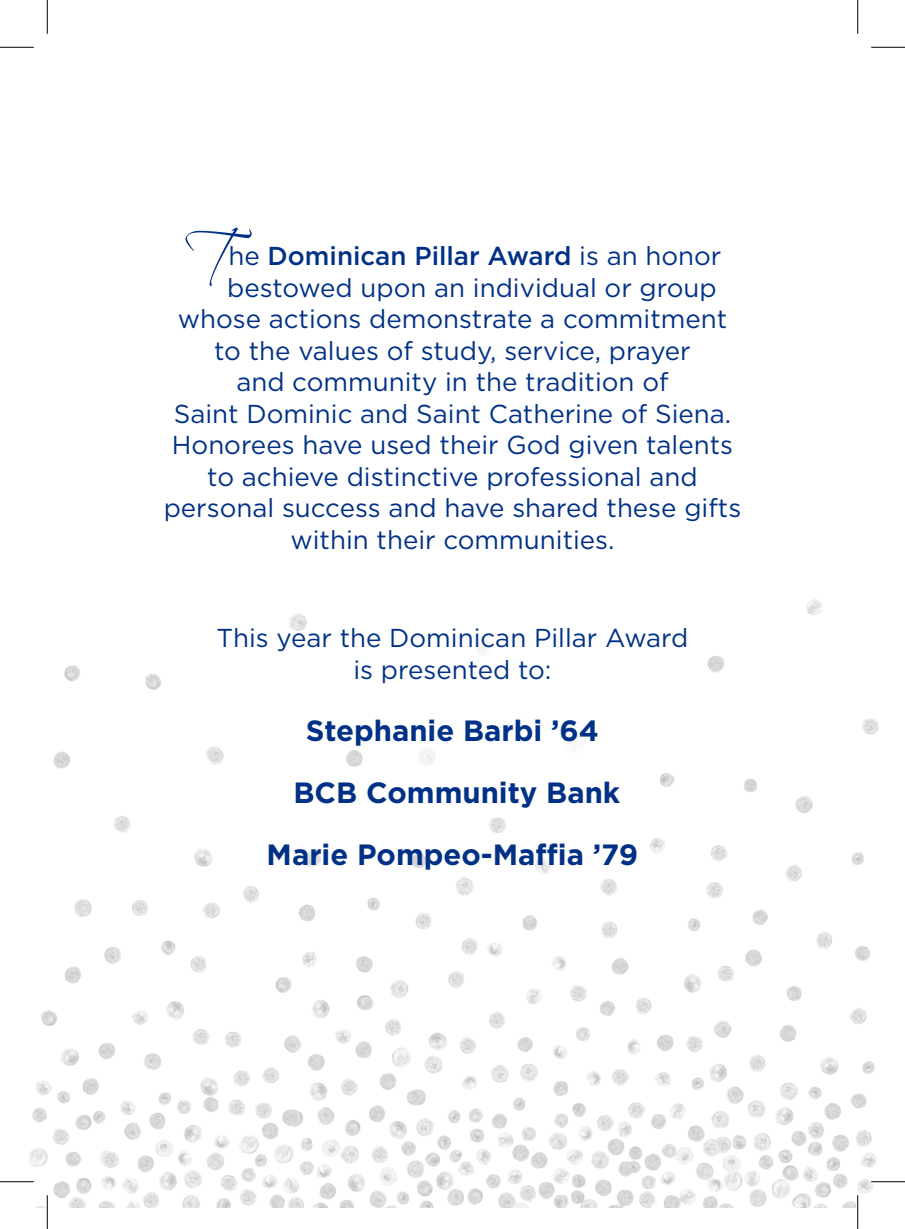
<style>
.page{position:relative;width:905px;height:1229px;background:#fff}
.page>*{position:absolute;margin:0;border:0;box-sizing:border-box;transform-origin:0 0}
.t1{font:63px "Scriptina";color:#003186}
.t2{font:700 29.25px "Gotham";color:#003186}
.t3{font:25.88px/31.5px "Gotham";color:#003186;text-align:center}
.t4{font:500 25.88px "Gotham";color:#003186}
.s1{font-weight:400}
</style>
<div class="page">
<img style="left:29px;top:599px;width:850px;height:608px">
<hr style="left:0;top:1180px;width:34px;height:3px;background:#fff">
<hr style="left:871px;top:1180px;width:33px;height:3px;background:#fff">
<hr style="left:46px;top:1195px;width:3px;height:33px;background:#fff">
<hr style="left:856px;top:1195px;width:3px;height:33px;background:#fff">
<hr style="left:0;top:47px;width:34px;height:1px;background:#000">
<hr style="left:871px;top:47px;width:33px;height:1px;background:#000">
<hr style="left:0;top:1181px;width:34px;height:1px;background:#000">
<hr style="left:871px;top:1181px;width:33px;height:1px;background:#000">
<hr style="left:47px;top:0;width:1px;height:34px;background:#000">
<hr style="left:47px;top:1195px;width:1px;height:33px;background:#000">
<hr style="left:857px;top:0;width:1px;height:34px;background:#000">
<hr style="left:857px;top:1195px;width:1px;height:33px;background:#000">
<p class="t1" style="left:183px;top:222px;width:46px">T</p>
<p class="t4" style="left:228px;top:239px;width:494px"><span class="s1">he</span> Dominican Pillar Award <span class="s1">is an honor</span></p>
<p class="t3" style="left:227px;top:271px;width:491px">bestowed upon an individual or group</p>
<p class="t3" style="left:178px;top:303px;width:551px">whose actions demonstrate a commitment</p>
<p class="t3" style="left:214px;top:334px;width:478px">to the values of study, service, prayer</p>
<p class="t3" style="left:236px;top:366px;width:434px">and community in the tradition of</p>
<p class="t3" style="left:174px;top:397px;width:559px">Saint Dominic and Saint Catherine of Siena.</p>
<p class="t3" style="left:172px;top:429px;width:562px">Honorees have used their God given talents</p>
<p class="t3" style="left:207px;top:460px;width:492px">to achieve distinctive professional and</p>
<p class="t3" style="left:164px;top:492px;width:579px">personal success and have shared these gifts</p>
<p class="t3" style="left:290px;top:523px;width:325px">within their communities.</p>
<p class="t3" style="left:217px;top:622px;width:473px">This year the Dominican Pillar Award is presented to:</p>
<p class="t2" style="left:306px;top:711px;width:295px">Stephanie Barbi ’64</p>
<p class="t2" style="left:293px;top:773px;width:328px">BCB Community Bank</p>
<p class="t2" style="left:267px;top:835px;width:373px">Marie Pompeo-Maffia ’79</p>
</div>
